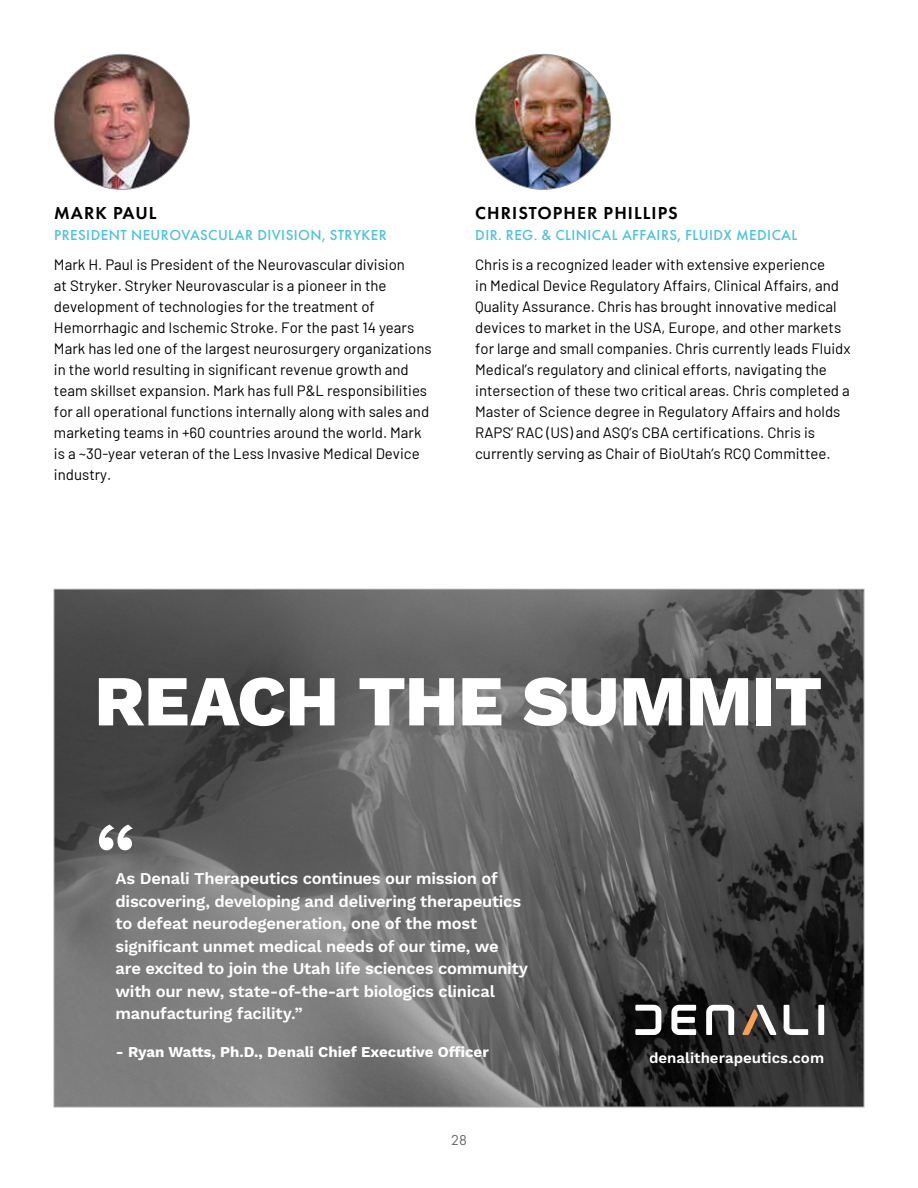
<style>
.page{position:relative;width:918px;height:1188px;background:#fff}
.page>*{position:absolute;margin:0;border:0;box-sizing:border-box;transform-origin:0 0}
.t1{font:500 90.3px "Work Sans";color:#fff}
.t2{font:800 71.55px "Work Sans";letter-spacing:-.005em;color:#fff}
.t3{font:600 18px "Futura PT";letter-spacing:.06em;color:#000}
.t4{font:600 16.5px/22.5px "Work Sans";letter-spacing:-.015em;color:#fff}
.t5{font:15px/21px "Barlow";color:#000}
.t6{font:500 15px "Futura PT";letter-spacing:.03em;color:#4ac2e2}
.t7{font:700 15px "Work Sans";color:#fff}
.t8{font:600 15px "Work Sans";color:#fff}
.t9{font:15px "Futura PT";color:#6d6e71}
</style>
<div class="page">
<img style="left:476px;top:54px;width:135px;height:135px;border-radius:68px">
<img style="left:54px;top:54px;width:135px;height:135px;border-radius:68px">
<img style="left:56px;top:591px;width:806px;height:514px">
<svg style="left:671px;top:1005px;width:25px;height:30px"></svg>
<svg style="left:706px;top:1005px;width:28px;height:30px"></svg>
<svg style="left:635px;top:1005px;width:26px;height:30px"></svg>
<svg style="left:784px;top:1005px;width:24px;height:30px"></svg>
<svg style="left:818px;top:1005px;width:6px;height:30px"></svg>
<svg style="left:742px;top:1005px;width:34px;height:30px"></svg>
<p class="t3" style="left:54px;top:202px;width:104px">MARK PAUL</p>
<p class="t6" style="left:54px;top:226px;width:334px">PRESIDENT NEUROVASCULAR DIVISION, STRYKER</p>
<p class="t5" style="left:54px;top:253px;width:379px">Mark H. Paul is President of the Neurovascular division<br>at Stryker. Stryker Neurovascular is a pioneer in the development of technologies for the treatment of Hemorrhagic and Ischemic Stroke. For the past 14 years Mark has led one of the largest neurosurgery organizations in the world resulting in significant revenue growth and team skillset expansion. Mark has full P&amp;L responsibilities for all operational functions internally along with sales and marketing teams in +60 countries around the world. Mark is a ~30-year veteran of the Less Invasive Medical Device industry.</p>
<p class="t3" style="left:475px;top:202px;width:204px">CHRISTOPHER PHILLIPS</p>
<p class="t6" style="left:475px;top:226px;width:324px">DIR. REG. &amp; CLINICAL AFFAIRS, FLUIDX MEDICAL</p>
<p class="t5" style="left:475px;top:253px;width:377px">Chris is a recognized leader with extensive experience<br>in Medical Device Regulatory Affairs, Clinical Affairs, and Quality Assurance. Chris has brought innovative medical devices to market in the USA, Europe, and other markets for large and small companies. Chris currently leads Fluidx Medical’s regulatory and clinical efforts, navigating the intersection of these two critical areas. Chris completed a Master of Science degree in Regulatory Affairs and holds RAPS’ RAC (US) and ASQ’s CBA certifications. Chris is currently serving as Chair of BioUtah’s RCQ Committee.</p>
<h2 class="t2" style="left:94px;top:660px;width:729px">REACH THE SUMMIT</h2>
<h1 class="t1" style="left:94px;top:804px;width:44px">“</h1>
<p class="t4" style="left:116px;top:868px;width:414px">As Denali Therapeutics continues our mission of discovering, developing and delivering therapeutics to defeat neurodegeneration, one of the most significant unmet medical needs of our time, we are excited to join the Utah life sciences community with our new, state-of-the-art biologics clinical manufacturing facility.”</p>
<p class="t7" style="left:116px;top:1044px;width:374px">- Ryan Watts, Ph.D., Denali Chief Executive Officer</p>
<p class="t9" style="left:451px;top:1132px;width:18px">28</p>
<p class="t8" style="left:649px;top:1049px;width:177px">denalitherapeutics.com</p>
</div>
